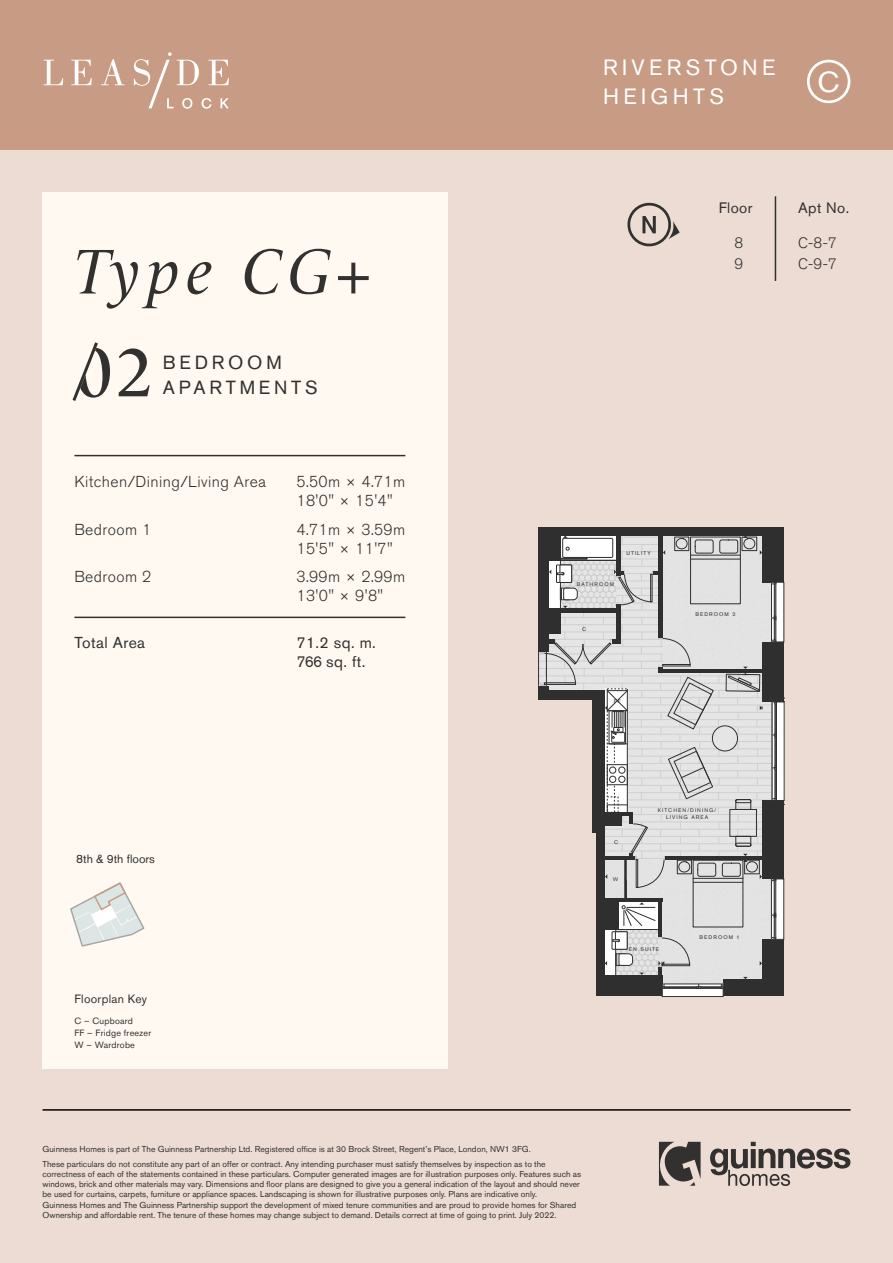
<style>
.page{position:relative;width:893px;height:1263px;background:#ecdcd4}
.page>*{position:absolute;margin:0;border:0;box-sizing:border-box;transform-origin:0 0}
.t1{font:italic 64.5px "Le Monde Livre Std";letter-spacing:.095em;color:#32312f}
.t2{font:28.65px "Akzidenz Grotesk BQ";color:#fff}
.t3{font:21.9px/29.1px "Akzidenz Grotesk BQ";letter-spacing:.2em;color:#fff}
.t4{font:18.9px/25px "Akzidenz Grotesk BQ";letter-spacing:.2em;color:#32312f}
.t5{font:300 15.75px/18.9px "Akzidenz Grotesk BQ";letter-spacing:.025em;color:#32312f}
.t6{font:15.75px/18.9px "Akzidenz Grotesk BQ";letter-spacing:.025em;color:#32312f}
.t7{font:300 15px/21px "Akzidenz Grotesk BQ";color:#32312f}
.t8{font:15px "Akzidenz Grotesk BQ";letter-spacing:.025em;color:#32312f}
.t9{font:12px "Akzidenz Grotesk BQ";color:#32312f}
.t10{font:12px "Akzidenz Grotesk BQ";letter-spacing:.025em;color:#32312f}
.t11{font:9px/12px "Akzidenz Grotesk BQ";letter-spacing:.025em;color:#32312f}
.t12{font:8.55px/10.2px "Akzidenz Grotesk BQ";color:#32312f}
.t13{font:5.25px/6.3px "Akzidenz Grotesk BQ";letter-spacing:.2em;color:#2f2f2f;text-align:center}
</style>
<div class="page">
<svg style="left:659px;top:1142px;width:42px;height:44px"></svg>
<svg style="left:710px;top:1142px;width:140px;height:44px"></svg>
<hr style="left:43px;top:1109px;width:808px;height:2px;background:#000">
<div style="left:43px;top:192px;width:405px;height:876px;background:#fff9f2"></div>
<div style="left:0;top:0;width:893px;height:150px;background:#c89b85"></div>
<hr style="left:74px;top:455px;width:331px;height:1px;background:#32312f">
<svg style="left:70px;top:882px;width:75px;height:65px"></svg>
<svg style="left:44px;top:60px;width:19px;height:25px"></svg>
<svg style="left:71px;top:60px;width:21px;height:25px"></svg>
<svg style="left:101px;top:59px;width:23px;height:26px"></svg>
<svg style="left:134px;top:52px;width:95px;height:57px"></svg>
<div style="left:807px;top:60px;width:43px;height:43px;border:3px solid #fff;border-radius:50%"></div>
<svg style="left:119px;top:348px;width:31px;height:48px"></svg>
<svg style="left:72px;top:342px;width:38px;height:59px"></svg>
<svg style="left:627px;top:202px;width:53px;height:45px"></svg>
<hr style="left:775px;top:196px;width:1px;height:85px;background:#32312f">
<hr style="left:74px;top:617px;width:331px;height:1px;background:#32312f">
<svg style="left:539px;top:536px;width:119px;height:150px;background:#dddcdd"></svg>
<div style="left:663px;top:534px;width:113px;height:135px;background:#e4e3e4"></div>
<svg style="left:560px;top:560px;width:56px;height:48px;background:#d9d8d9"></svg>
<svg style="left:562px;top:537px;width:54px;height:21px"></svg>
<div style="left:560px;top:535px;width:58px;height:25px;border:1px solid #2f2f2f"></div>
<div style="left:563px;top:538px;width:50px;height:19px;background:#fff"></div>
<div style="left:563px;top:538px;width:50px;height:19px;border:1px solid #2f2f2f"></div>
<hr style="left:561px;top:560px;width:55px;height:1px;background:#2f2f2f">
<svg style="left:560px;top:558px;width:27px;height:1px"></svg>
<div style="left:547px;top:534px;width:13px;height:76px;background:#fff"></div>
<svg style="left:560px;top:588px;width:17px;height:12px"></svg>
<svg style="left:556px;top:565px;width:16px;height:17px"></svg>
<div style="left:556px;top:565px;width:16px;height:18px;border:1px solid #2f2f2f"></div>
<div style="left:560px;top:565px;width:12px;height:17px;background:#fff"></div>
<div style="left:560px;top:565px;width:12px;height:18px;border:1px solid #2f2f2f"></div>
<svg style="left:557px;top:572px;width:7px;height:3px"></svg>
<div style="left:762px;top:527px;width:21px;height:55px;background:#2f2f2f"></div>
<div style="left:762px;top:642px;width:21px;height:60px;background:#2f2f2f"></div>
<div style="left:762px;top:800px;width:21px;height:79px;background:#2f2f2f"></div>
<div style="left:762px;top:939px;width:21px;height:57px;background:#2f2f2f"></div>
<div style="left:539px;top:527px;width:244px;height:9px;background:#2f2f2f"></div>
<div style="left:539px;top:527px;width:10px;height:125px;background:#2f2f2f"></div>
<div style="left:541px;top:531px;width:19px;height:30px;background:#2f2f2f"></div>
<div style="left:541px;top:608px;width:19px;height:25px;background:#2f2f2f"></div>
<div style="left:539px;top:686px;width:10px;height:14px;background:#2f2f2f"></div>
<div style="left:597px;top:810px;width:8px;height:186px;background:#2f2f2f"></div>
<div style="left:602px;top:975px;width:60px;height:21px;background:#2f2f2f"></div>
<div style="left:723px;top:979px;width:60px;height:17px;background:#2f2f2f"></div>
<div style="left:558px;top:608px;width:62px;height:5px;background:#2f2f2f"></div>
<hr style="left:616px;top:534px;width:4px;height:42px;background:#2f2f2f">
<hr style="left:616px;top:606px;width:4px;height:38px;background:#2f2f2f">
<div style="left:658px;top:534px;width:5px;height:103px;background:#2f2f2f"></div>
<svg style="left:776px;top:704px;width:6px;height:94px"></svg>
<svg style="left:776px;top:584px;width:6px;height:56px"></svg>
<hr style="left:771px;top:582px;width:1px;height:36px;background:#2f2f2f">
<div style="left:774px;top:582px;width:2px;height:34px;border:1px solid #2f2f2f"></div>
<hr style="left:775px;top:584px;width:1px;height:32px;background:#2f2f2f">
<svg style="left:771px;top:582px;width:5px;height:3px"></svg>
<svg style="left:776px;top:881px;width:6px;height:56px"></svg>
<div style="left:771px;top:879px;width:13px;height:60px;border:1px solid #2f2f2f"></div>
<svg style="left:662px;top:988px;width:61px;height:8px"></svg>
<hr style="left:538px;top:652px;width:1px;height:34px;background:#2f2f2f">
<svg style="left:614px;top:570px;width:44px;height:36px;background:#c5c4c5"></svg>
<div style="left:690px;top:537px;width:50px;height:67px;border:1px solid #2f2f2f"></div>
<hr style="left:690px;top:555px;width:50px;height:1px;background:#2f2f2f">
<hr style="left:690px;top:559px;width:50px;height:1px;background:#2f2f2f">
<svg style="left:695px;top:536px;width:67px;height:19px"></svg>
<div style="left:674px;top:537px;width:15px;height:14px;border:1px solid #2f2f2f"></div>
<svg style="left:676px;top:538px;width:12px;height:11px"></svg>
<svg style="left:541px;top:616px;width:235px;height:372px"></svg>
<h1 class="t1" style="left:74px;top:233px;width:298px">Type CG+</h1>
<h3 class="t4" style="left:163px;top:350px;width:157px">BEDROOM<br>APARTMENTS</h3>
<h3 class="t5" style="left:74px;top:473px;width:193px">Kitchen/Dining/Living Area</h3>
<h3 class="t5" style="left:296px;top:473px;width:110px">5.50m × 4.71m<br>18'0" × 15'4"</h3>
<h3 class="t5" style="left:74px;top:520px;width:78px">Bedroom 1</h3>
<h3 class="t5" style="left:296px;top:520px;width:110px">4.71m × 3.59m<br>15'5" × 11'7"</h3>
<h3 class="t5" style="left:74px;top:567px;width:78px">Bedroom 2</h3>
<h3 class="t5" style="left:296px;top:567px;width:110px">3.99m × 2.99m<br>13'0" × 9'8"</h3>
<h3 class="t6" style="left:74px;top:633px;width:72px">Total Area</h3>
<h3 class="t6" style="left:296px;top:633px;width:81px">71.2 sq. m.<br>766 sq. ft.</h3>
<h3 class="t9" style="left:76px;top:852px;width:80px">8th &amp; 9th floors</h3>
<h3 class="t10" style="left:74px;top:991px;width:74px">Floorplan Key</h3>
<p class="t11" style="left:74px;top:1015px;width:78px">C – Cupboard<br>FF – Fridge freezer<br>W – Wardrobe</p>
<h3 class="t3" style="left:603px;top:53px;width:174px">RIVERSTONE<br>HEIGHTS</h3>
<h2 class="t2" style="left:817px;top:65px;width:23px">C</h2>
<h3 class="t8" style="left:719px;top:198px;width:35px">Floor</h3>
<h3 class="t8" style="left:798px;top:198px;width:53px">Apt No.</h3>
<h3 class="t7" style="left:798px;top:233px;width:40px">C-8-7<br>C-9-7</h3>
<h3 class="t7" style="left:735px;top:233px;width:10px">8<br>9</h3>
<p class="t13" style="left:577px;top:581px;width:39px">BATHROOM</p>
<p class="t13" style="left:626px;top:550px;width:26px">UTILITY</p>
<p class="t13" style="left:582px;top:626px;width:6px">C</p>
<p class="t13" style="left:614px;top:697px;width:8px">FF</p>
<p class="t13" style="left:695px;top:611px;width:42px">BEDROOM 2</p>
<p class="t13" style="left:614px;top:839px;width:6px">C</p>
<p class="t13" style="left:613px;top:876px;width:7px">W</p>
<p class="t13" style="left:658px;top:807px;width:60px">KITCHEN/DINING/<br>LIVING AREA</p>
<p class="t13" style="left:629px;top:946px;width:32px">EN SUITE</p>
<p class="t13" style="left:700px;top:934px;width:42px">BEDROOM 1</p>
<p class="t12" style="left:43px;top:1141px;width:505px;line-height:15px">Guinness Homes is part of The Guinness Partnership Ltd. Registered office is at 30 Brock Street, Regent’s Place, London, NW1 3FG.<br>These particulars do not constitute any part of an offer or contract. Any intending purchaser must satisfy themselves by inspection as to the</p>
<p class="t12" style="left:43px;top:1169px;width:540px">correctness of each of the statements contained in these particulars. Computer generated images are for illustration purposes only. Features such as windows, brick and other materials may vary. Dimensions and floor plans are designed to give you a general indication of the layout and should never be used for curtains, carpets, furniture or appliance spaces. Landscaping is shown for illustrative purposes only. Plans are indicative only.<br>Guinness Homes and The Guinness Partnership support the development of mixed tenure communities and are proud to provide homes for Shared Ownership and affordable rent. The tenure of these homes may change subject to demand. Details correct at time of going to print. July 2022.</p>
</div>
